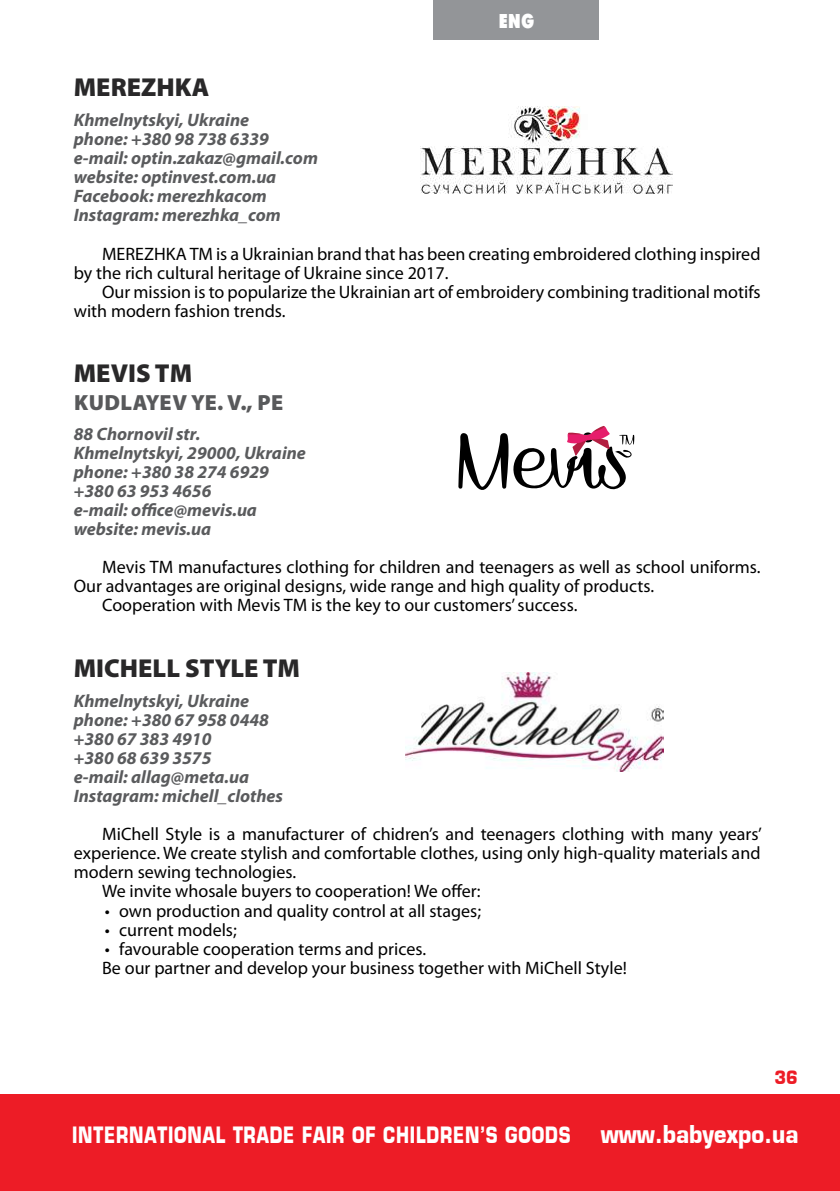
<style>
.page{position:relative;width:840px;height:1191px;background:#fff}
.page>*{position:absolute;margin:0;border:0;box-sizing:border-box;transform-origin:0 0}
.t1{font:900 26px "Myriad Pro";color:#292829}
.t2{font:700 22px "Europe";letter-spacing:.05em;color:#fff;scale:.75 1}
.t3{font:900 22px "Myriad Pro";letter-spacing:.02em;color:#58595b}
.t4{font:700 20px "Futuris X Cond C";color:#fff}
.t5{font:18px/19px "Myriad Pro";color:#000}
.t6{font:italic 700 18px/19px "Myriad Pro";color:#5a5b5d}
.t7{font:700 18px "Europe";color:#ed1c26;scale:.9 1}
.s1{font-size:24px}
</style>
<div class="page">
<div style="left:0;top:1094px;width:839px;height:97px;background:#ed1c26"></div>
<div style="left:433px;top:0;width:165px;height:40px;background:#939598"></div>
<img style="left:420px;top:106px;width:252px;height:88px">
<svg style="left:458px;top:426px;width:176px;height:64px"></svg>
<img style="left:405px;top:672px;width:258px;height:99px">
<p class="t4" style="left:498px;top:10px;width:37px">ENG</p>
<h1 class="t1" style="left:74px;top:70px;width:137px">MEREZHKA</h1>
<p class="t6" style="left:74px;top:110px;width:245px">Khmelnytskyi, Ukraine<br>phone: +380 98 738 6339 e-mail: optin.zakaz@gmail.com website: optinvest.com.ua<br>Facebook: merezhkacom<br>Instagram: merezhka_com</p>
<p class="t5" style="left:74px;top:244px;width:687px;text-indent:28px">MEREZHKA ТМ is a Ukrainian brand that has been creating embroidered clothing inspired by the rich cultural heritage of Ukraine since 2017.</p>
<p class="t5" style="left:74px;top:282px;width:688px;text-indent:28px">Our mission is to popularize the Ukrainian art of embroidery combining traditional motifs with modern fashion trends.</p>
<h1 class="t1" style="left:74px;top:356px;width:120px">MEVIS TM</h1>
<p class="t3" style="left:74px;top:388px;width:211px">KUDLAYEV YE. V., PE</p>
<p class="t6" style="left:74px;top:424px;width:233px">88 Chornovil str.<br>Khmelnytskyi, 29000, Ukraine phone: +380 38 274 6929 +380 63 953 4656<br>e-mail: office@mevis.ua website: mevis.ua</p>
<p class="t5" style="left:102px;top:557px;width:659px">Mevis TM manufactures clothing for children and teenagers as well as school uniforms.</p>
<p class="t5" style="left:74px;top:576px;width:581px">Our advantages are original designs, wide range and high quality of products.</p>
<p class="t5" style="left:102px;top:595px;width:476px">Cooperation with Mevis TM is the key to our customers’ success.</p>
<h1 class="t1" style="left:74px;top:651px;width:227px">MICHELL STYLE TM</h1>
<p class="t6" style="left:74px;top:691px;width:211px">Khmelnytskyi, Ukraine phone: +380 67 958 0448 +380 67 383 4910<br>+380 68 639 3575<br>e-mail: allag@meta.ua<br>Instagram: michell_clothes</p>
<p class="t5" style="left:102px;top:824px;width:661px">MiChell Style is a manufacturer of chidren’s and teenagers clothing with many years’</p>
<p class="t5" style="left:74px;top:843px;width:687px">experience. We create stylish and comfortable clothes, using only high-quality materials and</p>
<p class="t5" style="left:74px;top:862px;width:224px">modern sewing technologies.</p>
<p class="t5" style="left:102px;top:881px;width:379px">We invite whosale buyers to cooperation! We offer:</p>
<p class="t5" style="left:105px;top:900px;width:377px">• own production and quality control at all stages;</p>
<p class="t5" style="left:105px;top:919px;width:133px">• current models;</p>
<p class="t5" style="left:102px;top:938px;width:526px">• favourable cooperation terms and prices.<br>Be our partner and develop your business together with MiChell Style!</p>
<p class="t7" style="left:774px;top:1066px;width:27px">36</p>
<p class="t2" style="left:72px;top:1122px;width:969px">INTERNATIONAL TRADE FAIR OF CHILDREN’S GOODS <span class="s1">www.babyexpo.ua</span></p>
</div>
